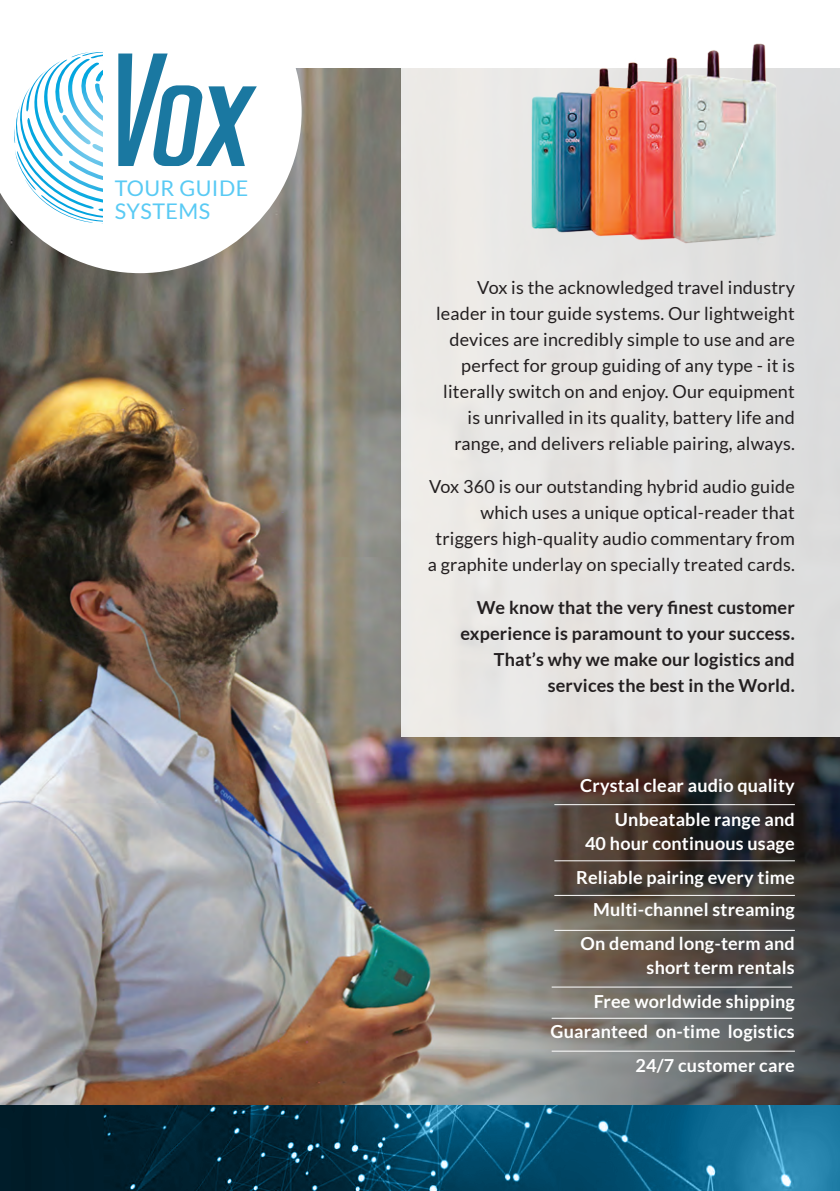
<style>
.page{position:relative;width:840px;height:1191px;background:#fff}
.page>*{position:absolute;margin:0;border:0;box-sizing:border-box;transform-origin:0 0}
.t1{font:21.6px/22.4px "Lato";letter-spacing:.02em;color:#59caf4}
.t2{font:18px/26px "Lato";letter-spacing:.01em;color:#231f20;text-align:right}
.t3{font:700 18px/24px "Lato";letter-spacing:.01em;color:#fff;text-align:right}
.t4{font:700 18px/26px "Lato";letter-spacing:.01em;color:#231f20;text-align:right}
</style>
<div class="page">
<img style="left:0;top:68px;width:839px;height:1037px">
<div style="left:401px;top:68px;width:438px;height:668px;background:#e6e4e2"></div>
<img style="left:531px;top:43px;width:283px;height:231px">
<hr style="left:554px;top:804px;width:240px;height:1px;background:#fff">
<hr style="left:551px;top:1018px;width:240px;height:1px;background:#fff">
<hr style="left:551px;top:1050px;width:243px;height:1px;background:#fff">
<hr style="left:554px;top:930px;width:240px;height:1px;background:#fff">
<hr style="left:554px;top:895px;width:240px;height:1px;background:#fff">
<hr style="left:554px;top:860px;width:240px;height:1px;background:#fff">
<svg style="left:0;top:68px;width:301px;height:205px"></svg>
<img style="left:0;top:1105px;width:839px;height:86px">
<hr style="left:551px;top:986px;width:240px;height:1px;background:#fff">
<div style="left:103px;top:44px;width:92px;height:187px;background:#fff"></div>
<svg style="left:27px;top:52px;width:230px;height:128px"></svg>
<p class="t1" style="left:115px;top:177px;width:135px">TOUR GUIDE<br>SYSTEMS</p>
<p class="t2" style="left:436px;top:274px;width:360px">Vox is the acknowledged travel industry leader in tour guide systems. Our lightweight devices are incredibly simple to use and are perfect for group guiding of any type - it is literally switch on and enjoy. Our equipment is unrivalled in its quality, battery life and range, and delivers reliable pairing, always.</p>
<p class="t2" style="left:427px;top:473px;width:368px">Vox 360 is our outstanding hybrid audio guide which uses a unique optical-reader that triggers high-quality audio commentary from a graphite underlay on specially treated cards.</p>
<p class="t4" style="left:460px;top:594px;width:335px">We know that the very finest customer experience is paramount to your success.<br>That’s why we make our logistics and services the best in the World.</p>
<p class="t3" style="left:580px;top:773px;width:216px">Crystal clear audio quality</p>
<p class="t3" style="left:584px;top:807px;width:211px">Unbeatable range and<br>40 hour continuous usage</p>
<p class="t3" style="left:575px;top:861px;width:220px;line-height:32px">Reliable pairing every time<br>Multi-channel streaming</p>
<p class="t3" style="left:580px;top:931px;width:216px">On demand long-term and short term rentals</p>
<p class="t3" style="left:550px;top:986px;width:245px;line-height:30px">Free worldwide shipping<br>Guaranteed on-time logistics</p>
<p class="t3" style="left:635px;top:1053px;width:161px">24/7 customer care</p>
</div>
